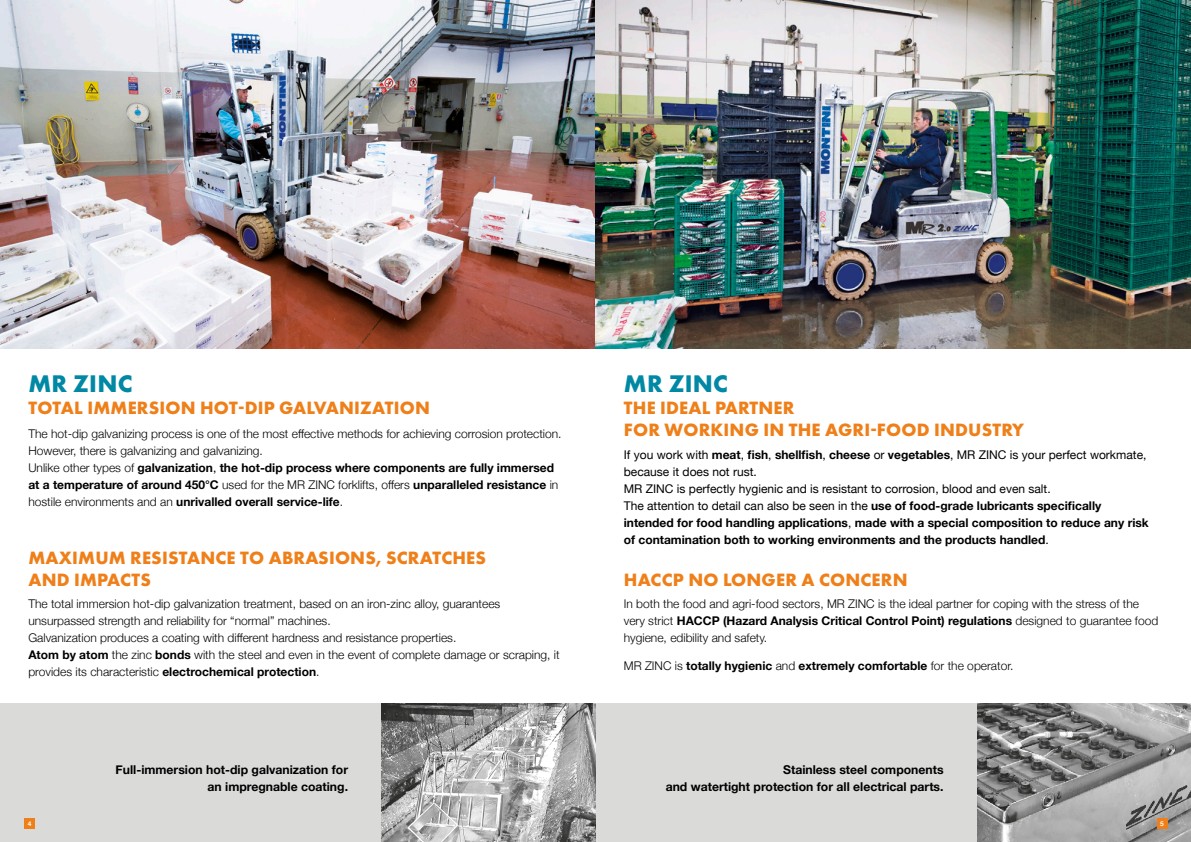
<style>
.page{position:relative;width:1191px;height:842px;background:#fff}
.page>*{position:absolute;margin:0;border:0;box-sizing:border-box;transform-origin:0 0}
.Titolo_02{font:700 25px "Futura PT";letter-spacing:.01em;color:#0088a5}
.Titolo_01{font:700 18.5px/22.2px "Futura PT";letter-spacing:.01em;color:#ef7f19}
.Paragrafo_standard{font:700 12.2px/17px "Helvetica Neue";color:#000;text-align:right}
.Paragrafo_standard-2{font:300 12px/17px "Helvetica Neue";color:#000}
.Paragrafo_standard-3{font:700 12px/17px "Helvetica Neue";color:#000}
.Paragrafo_standard-4{font:12px/17px "Helvetica Neue";color:#000}
.t1{font:700 6.5px "Helvetica Neue";color:#fff}
.s1{font-weight:300}
.s2{font-weight:400}
.s3{font-weight:700}
</style>
<div class="page">
<img style="left:0;top:0;width:595px;height:349px">
<div style="left:0;top:703px;width:595px;height:139px;background:#dadad9"></div>
<img style="left:595px;top:0;width:596px;height:349px">
<div style="left:595px;top:703px;width:596px;height:139px;background:#dadad9"></div>
<img style="left:977px;top:703px;width:214px;height:139px">
<img style="left:381px;top:703px;width:214px;height:139px">
<div style="left:24px;top:818px;width:11px;height:11px;background:#ef7f19"></div>
<div style="left:1156px;top:818px;width:11px;height:11px;background:#ef7f19"></div>
<p class="Titolo_02" style="left:28px;top:368px;width:105px">MR ZINC</p>
<p class="Titolo_02" style="left:624px;top:368px;width:105px">MR ZINC</p>
<p class="Titolo_01" style="left:28px;top:397px;width:403px">TOTAL IMMERSION HOT-DIP GALVANIZATION</p>
<p class="Paragrafo_standard-2" style="left:28px;top:424px;width:535px">The hot-dip galvanizing process is one of the most effective methods for achieving corrosion protection.<br>However, there is galvanizing and galvanizing.</p>
<p class="Paragrafo_standard-3" style="left:28px;top:459px;width:531px"><span class="s1">Unlike other types of</span> galvanization<span class="s2">,</span> the hot-dip process where components are fully immersed at a temperature of around 450°C <span class="s1">used for the MR ZINC forklifts, offers</span> unparalleled resistance <span class="s1">in hostile environments and an</span> unrivalled overall service-life<span class="s1">.</span></p>
<p class="Titolo_01" style="left:28px;top:546px;width:459px">MAXIMUM RESISTANCE TO ABRASIONS, SCRATCHES<br>AND IMPACTS</p>
<p class="Paragrafo_standard-2" style="left:28px;top:594px;width:533px">The total immersion hot-dip galvanization treatment, based on an iron-zinc alloy, guarantees unsurpassed strength and reliability for “normal” machines.<br>Galvanization produces a coating with different hardness and resistance properties.<br><span class="s3">Atom by atom</span> the zinc <span class="s3">bonds</span> with the steel and even in the event of complete damage or scraping, it provides its characteristic <span class="s3">electrochemical protection</span>.</p>
<p class="Titolo_01" style="left:624px;top:396px;width:172px">THE IDEAL PARTNER</p>
<p class="Titolo_01" style="left:624px;top:419px;width:401px">FOR WORKING IN THE AGRI-FOOD INDUSTRY</p>
<p class="Paragrafo_standard-4" style="left:624px;top:447px;width:524px">If you work with <span class="s3">meat</span>, <span class="s3">fish</span>, <span class="s3">shellfish</span>, <span class="s3">cheese</span> or <span class="s3">vegetables</span>, MR ZINC is your perfect workmate, because it does not rust.</p>
<p class="Paragrafo_standard-4" style="left:624px;top:481px;width:428px">MR ZINC is perfectly hygienic and is resistant to corrosion, blood and even salt.</p>
<p class="Paragrafo_standard-4" style="left:624px;top:498px;width:479px">The attention to detail can also be seen in the <span class="s3">use of food-grade lubricants specifically</span></p>
<p class="Paragrafo_standard-3" style="left:624px;top:515px;width:526px">intended for food handling applications<span class="s2">,</span> made with a special composition to reduce any risk of contamination both to working environments and the products handled<span class="s2">.</span></p>
<p class="Titolo_01" style="left:624px;top:568px;width:285px">HACCP NO LONGER A CONCERN</p>
<p class="Paragrafo_standard-2" style="left:624px;top:594px;width:536px">In both the food and agri-food sectors, MR ZINC is the ideal partner for coping with the stress of the very strict <span class="s3">HACCP (Hazard Analysis Critical Control Point) regulations</span> designed to guarantee food hygiene, edibility and safety.</p>
<p class="Paragrafo_standard-3" style="left:624px;top:658px;width:391px"><span class="s1">MR ZINC is</span> totally hygienic <span class="s1">and</span> extremely comfortable <span class="s1">for the operator.</span></p>
<p class="Paragrafo_standard" style="left:116px;top:762px;width:234px">Full-immersion hot-dip galvanization for an impregnable coating.</p>
<p class="Paragrafo_standard" style="left:665px;top:762px;width:279px">Stainless steel components<br>and watertight protection for all electrical parts.</p>
<p class="t1" style="left:28px;top:818px;width:5px">4</p>
<p class="t1" style="left:1160px;top:818px;width:5px">5</p>
</div>
